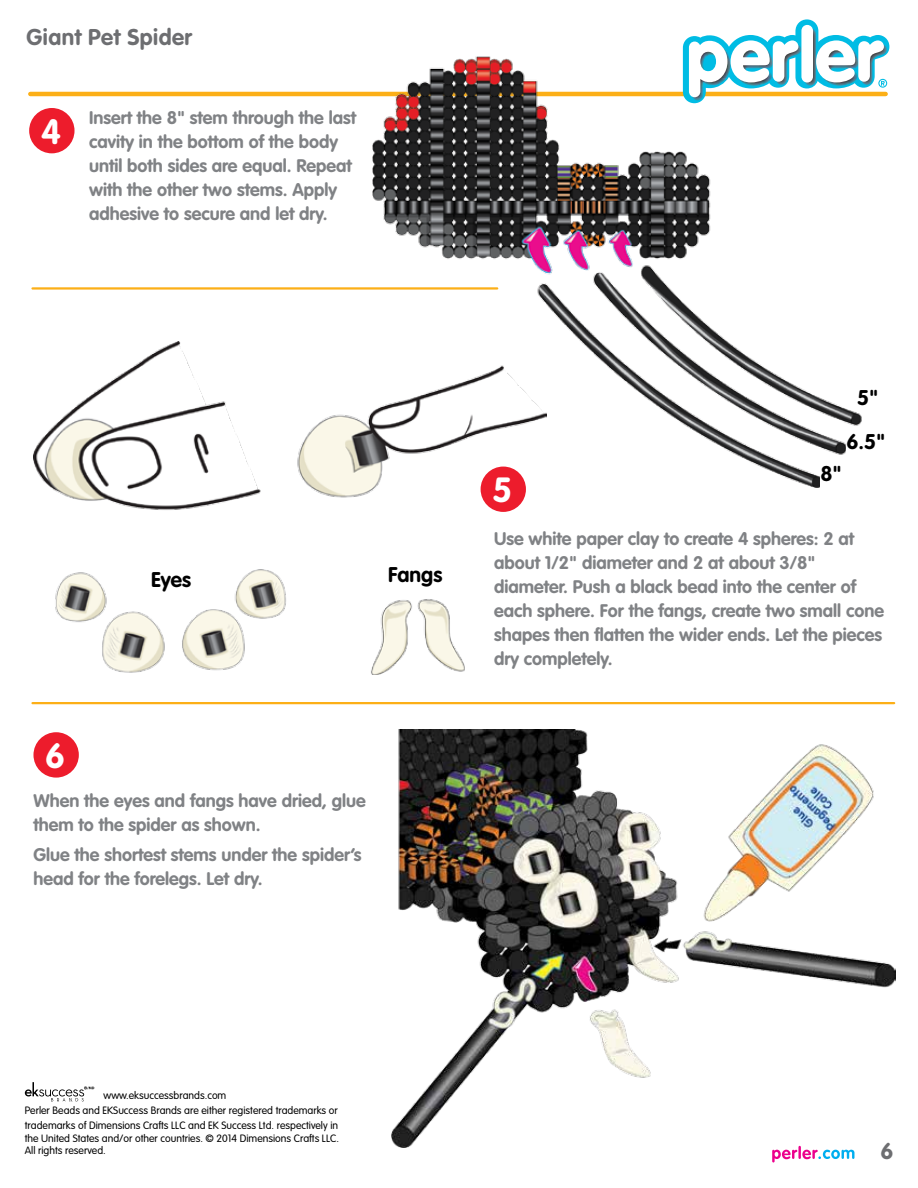
<style>
.page{position:relative;width:918px;height:1188px;background:#fff}
.page>*{position:absolute;margin:0;border:0;box-sizing:border-box;transform-origin:0 0}
.t1{font:700 34.5px "VAG Rounded Std";color:#fff}
.t2{font:700 22.5px "VAG Rounded Std";letter-spacing:.02em;color:#6d6e71}
.t3{font:700 21px "VAG Rounded Std";color:#000}
.t4{font:700 18px/24px "VAG Rounded Std";color:#808285}
.t5{font:300 10.5px/15px "VAG Rounded Std";color:#000}
</style>
<div class="page">
<svg style="left:772px;top:1147px;width:82px;height:16px"></svg>
<hr style="left:30px;top:92px;width:856px;height:4px;background:#fcaf17">
<svg style="left:25px;top:1082px;width:69px;height:19px"></svg>
<svg style="left:683px;top:19px;width:206px;height:78px"></svg>
<img style="left:373px;top:56px;width:504px;height:432px">
<img style="left:33px;top:341px;width:514px;height:333px">
<img style="left:392px;top:729px;width:504px;height:418px">
<div style="left:29px;top:108px;width:46px;height:45px;background:#ed1c2c;border-radius:50%"></div>
<div style="left:481px;top:467px;width:45px;height:45px;background:#ed1c2c;border-radius:50%"></div>
<div style="left:33px;top:732px;width:46px;height:46px;background:#ed1c2c;border-radius:50%"></div>
<div style="left:382px;top:566px;width:66px;height:30px;background:#fff"></div>
<div style="left:138px;top:571px;width:66px;height:31px;background:#fff"></div>
<div style="left:820px;top:464px;width:40px;height:24px;background:#fff"></div>
<div style="left:846px;top:433px;width:40px;height:24px;background:#fff"></div>
<div style="left:857px;top:389px;width:40px;height:24px;background:#fff"></div>
<hr style="left:32px;top:287px;width:465px;height:3px;background:#fcaf17">
<hr style="left:32px;top:702px;width:862px;height:2px;background:#fcaf17">
<p class="t2" style="left:27px;top:24px;width:167px">Giant Pet Spider</p>
<h1 class="t1" style="left:41px;top:111px;width:21px">4</h1>
<p class="t4" style="left:89px;top:106px;width:268px">Insert the 8" stem through the last cavity in the bottom of the body until both sides are equal. Repeat with the other two stems. Apply adhesive to secure and let dry.</p>
<p class="t3" style="left:151px;top:568px;width:42px">Eyes</p>
<p class="t3" style="left:388px;top:562px;width:56px">Fangs</p>
<h1 class="t1" style="left:45px;top:735px;width:21px">6</h1>
<p class="t4" style="left:33px;top:789px;width:334px">When the eyes and fangs have dried, glue them to the spider as shown.</p>
<p class="t4" style="left:33px;top:844px;width:329px">Glue the shortest stems under the spider’s head for the forelegs. Let dry.</p>
<p class="t3" style="left:857px;top:385px;width:23px">5"</p>
<h1 class="t1" style="left:492px;top:470px;width:21px">5</h1>
<p class="t3" style="left:846px;top:430px;width:41px">6.5"</p>
<p class="t3" style="left:820px;top:461px;width:23px">8"</p>
<p class="t4" style="left:494px;top:528px;width:391px">Use white paper clay to create 4 spheres: 2 at about 1/2" diameter and 2 at about 3/8" diameter. Push a black bead into the center of each sphere. For the fangs, create two small cone shapes then flatten the wider ends. Let the pieces dry completely.</p>
<p class="t5" style="left:25px;top:1088px;width:315px;text-indent:79px">www.eksuccessbrands.com<br>Perler Beads and EKSuccess Brands are either registered trademarks or trademarks of Dimensions Crafts LLC and EK Success Ltd. respectively in</p>
<p class="t5" style="left:25px;top:1132px;width:316px;line-height:12.6px">the United States and/or other countries. © 2014 Dimensions Crafts LLC.<br>All rights reserved.</p>
<p class="t2" style="left:881px;top:1137px;width:14px">6</p>
</div>
